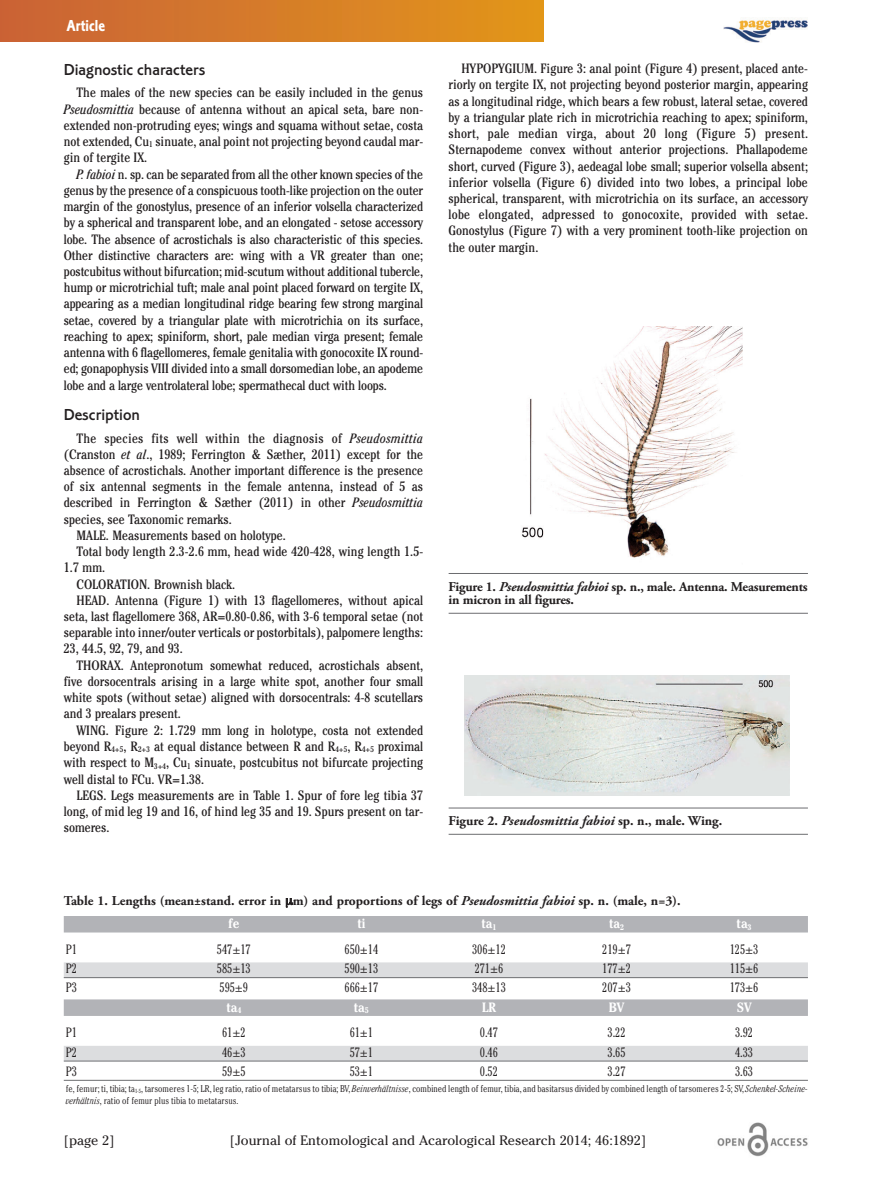
<style>
.page{position:relative;width:893px;height:1191px;background:#fff}
.page>*{position:absolute;margin:0;border:0;box-sizing:border-box;transform-origin:0 0}
.t1{font:16.5px "Corinthian Medium Plain";color:#231f20}
.t2{font:16.5px "Corinthian Bold Condensed Plain";color:#fff}
.t3{font:condensed 13.5px/16.2px "Cheltenham";color:#231f20;text-align:justify}
.t4{font:300 condensed 13.5px "Cheltenham";letter-spacing:-.01em;color:#231f20}
.t5{font:700 13.5px/13.5px "Adobe Garamond Pro";letter-spacing:-.015em;color:#231f20}
.t6{font:700 13.5px "Adobe Garamond";color:#231f20}
.t7{font:13.5px "Cheltenham";color:#231f20}
.t8{font:condensed 13.5px "Cheltenham";letter-spacing:.02em;color:#231f20}
.t9{font:700 condensed 13.5px "Cheltenham";letter-spacing:-.01em;color:#fff}
.t10{font:300 condensed 9.75px/12px "Cheltenham";color:#231f20}
.s1{font-style:italic}
</style>
<div class="page">
<img style="left:717px;top:1123px;width:91px;height:34px">
<img style="left:723px;top:17px;width:84px;height:26px">
<div style="left:0;top:0;width:544px;height:41px;background:linear-gradient(to right,#ca6237,#e2961a)"></div>
<img style="left:522px;top:326px;width:221px;height:232px">
<hr style="left:449px;top:573px;width:359px;height:1px;background:#6c6d70">
<hr style="left:449px;top:613px;width:359px;height:1px;background:#6c6d70">
<img style="left:465px;top:675px;width:325px;height:120px">
<hr style="left:449px;top:807px;width:359px;height:1px;background:#6c6d70">
<hr style="left:449px;top:834px;width:359px;height:1px;background:#6c6d70">
<div style="left:64px;top:916px;width:744px;height:16px;background:#b2b3b7"></div>
<div style="left:64px;top:962px;width:744px;height:15px;background:#dcdddf"></div>
<hr style="left:64px;top:977px;width:744px;height:1px;background:#6c6d70">
<div style="left:64px;top:999px;width:744px;height:17px;background:#b2b3b7"></div>
<div style="left:64px;top:1045px;width:744px;height:15px;background:#dcdddf"></div>
<hr style="left:64px;top:1060px;width:744px;height:1px;background:#6c6d70">
<hr style="left:64px;top:1080px;width:744px;height:1px;background:#6c6d70">
<p class="t2" style="left:66px;top:20px;width:40px">Article</p>
<p class="t1" style="left:64px;top:64px;width:143px">Diagnostic characters</p>
<p class="t3" style="left:64px;top:86px;width:361px;text-indent:13px">The males of the new species can be easily included in the genus <span class="s1">Pseudosmittia</span> because of antenna without an apical seta, bare non&shy;extended non-protruding eyes; wings and squama without setae, costa not extended, Cu<sub>1</sub> sinuate, anal point not projecting beyond caudal mar&shy;gin of tergite IX.</p>
<p class="t3" style="left:64px;top:167px;width:361px;text-indent:13px"><span class="s1">P. fabioi</span> n. sp. can be separated from all the other known species of the genus by the presence of a conspicuous tooth-like projection on the outer margin of the gonostylus, presence of an inferior volsella characterized by a spherical and transparent lobe, and an elongated - setose accessory lobe. The absence of acrostichals is also characteristic of this species.<br>Other distinctive characters are: wing with a VR greater than one; postcubitus without bifurcation; mid-scutum without additional tubercle, hump or microtrichial tuft; male anal point placed forward on tergite IX, appearing as a median longitudinal ridge bearing few strong marginal setae, covered by a triangular plate with microtrichia on its surface, reaching to apex; spiniform, short, pale median virga present; female antenna with 6 flagellomeres, female genitalia with gonocoxite IX round&shy;ed; gonapophysis VIII divided into a small dorsomedian lobe, an apodeme lobe and a large ventrolateral lobe; spermathecal duct with loops.</p>
<p class="t1" style="left:64px;top:409px;width:78px">Description</p>
<p class="t8" style="left:77px;top:433px;width:348px">The species fits well within the diagnosis of <span class="s1">Pseudosmittia</span></p>
<p class="t3" style="left:64px;top:447px;width:361px">(Cranston <span class="s1">et al</span>., 1989; Ferrington &amp; Sæther, 2011) except for the</p>
<p class="t3" style="left:64px;top:463px;width:361px">absence of acrostichals. Another important difference is the presence</p>
<p class="t3" style="left:64px;top:480px;width:361px">of six antennal segments in the female antenna, instead of 5 as</p>
<p class="t3" style="left:64px;top:496px;width:361px">described in Ferrington &amp; Sæther (2011) in other <span class="s1">Pseudosmittia</span></p>
<p class="t3" style="left:64px;top:512px;width:170px">species, see Taxonomic remarks.</p>
<p class="t3" style="left:77px;top:528px;width:211px">MALE. Measurements based on holotype.</p>
<p class="t3" style="left:77px;top:544px;width:348px">Total body length 2.3-2.6 mm, head wide 420-428, wing length 1.5-</p>
<p class="t3" style="left:64px;top:561px;width:43px">1.7 mm.</p>
<p class="t3" style="left:77px;top:577px;width:160px">COLORATION. Brownish black.</p>
<p class="t3" style="left:77px;top:593px;width:348px">HEAD. Antenna (Figure 1) with 13 flagellomeres, without apical</p>
<p class="t3" style="left:64px;top:609px;width:361px">seta, last flagellomere 368, AR=0.80-0.86, with 3-6 temporal setae (not</p>
<p class="t3" style="left:64px;top:625px;width:361px">separable into inner/outer verticals or postorbitals), palpomere lengths:</p>
<p class="t3" style="left:64px;top:642px;width:121px">23, 44.5, 92, 79, and 93.</p>
<p class="t3" style="left:77px;top:658px;width:348px">THORAX. Antepronotum somewhat reduced, acrostichals absent,</p>
<p class="t3" style="left:64px;top:674px;width:361px">five dorsocentrals arising in a large white spot, another four small</p>
<p class="t3" style="left:64px;top:690px;width:361px">white spots (without setae) aligned with dorsocentrals: 4-8 scutellars</p>
<p class="t3" style="left:64px;top:707px;width:119px">and 3 prealars present.</p>
<p class="t3" style="left:77px;top:723px;width:348px">WING. Figure 2: 1.729 mm long in holotype, costa not extended</p>
<p class="t3" style="left:64px;top:739px;width:361px">beyond R<sub>4+5</sub>, R<sub>2+3</sub> at equal distance between R and R<sub>4+5</sub>, R<sub>4+5</sub> proximal</p>
<p class="t3" style="left:64px;top:755px;width:361px">with respect to M<sub>3+4</sub>, Cu<sub>1</sub> sinuate, postcubitus not bifurcate projecting</p>
<p class="t3" style="left:64px;top:772px;width:142px">well distal to FCu. VR=1.38.</p>
<p class="t3" style="left:77px;top:788px;width:348px">LEGS. Legs measurements are in Table 1. Spur of fore leg tibia 37</p>
<p class="t3" style="left:64px;top:804px;width:361px">long, of mid leg 19 and 16, of hind leg 35 and 19. Spurs present on tar-</p>
<p class="t3" style="left:64px;top:821px;width:47px">someres.</p>
<p class="t3" style="left:449px;top:62px;width:361px;text-indent:13px">HYPOPYGIUM. Figure 3: anal point (Figure 4) present, placed ante&shy;riorly on tergite IX, not projecting beyond posterior margin, appearing as a longitudinal ridge, which bears a few robust, lateral setae, covered by a triangular plate rich in microtrichia reaching to apex; spiniform, short, pale median virga, about 20 long (Figure 5) present.<br>Sternapodeme convex without anterior projections. Phallapodeme short, curved (Figure 3), aedeagal lobe small; superior volsella absent; inferior volsella (Figure 6) divided into two lobes, a principal lobe spherical, transparent, with microtrichia on its surface, an accessory lobe elongated, adpressed to gonocoxite, provided with setae.<br>Gonostylus (Figure 7) with a very prominent tooth-like projection on the outer margin.</p>
<p class="t5" style="left:449px;top:581px;width:361px">Figure 1. <span class="s1">Pseudosmittia fabioi</span> sp. n., male. Antenna. Measurements in micron in all figures.</p>
<p class="t5" style="left:449px;top:815px;width:275px">Figure 2. <span class="s1">Pseudosmittia fabioi</span> sp. n., male. Wing.</p>
<p class="t6" style="left:64px;top:895px;width:618px">Table 1. Lengths (mean±stand. error in m) and proportions of legs of <span class="s1">Pseudosmittia fabioi</span> sp. n. (male, n=3).</p>
<p class="t9" style="left:228px;top:918px;width:13px">fe</p>
<p class="t9" style="left:357px;top:918px;width:10px">ti</p>
<p class="t9" style="left:481px;top:918px;width:17px">ta<sub>1</sub></p>
<p class="t9" style="left:609px;top:918px;width:17px">ta<sub>2</sub></p>
<p class="t9" style="left:737px;top:918px;width:17px">ta<sub>3</sub></p>
<p class="t4" style="left:66px;top:944px;width:13px">P1</p>
<p class="t4" style="left:217px;top:944px;width:35px">547±17</p>
<p class="t4" style="left:345px;top:944px;width:35px">650±14</p>
<p class="t4" style="left:472px;top:944px;width:35px">306±12</p>
<p class="t4" style="left:602px;top:944px;width:30px">219±7</p>
<p class="t4" style="left:730px;top:944px;width:30px">125±3</p>
<p class="t4" style="left:66px;top:963px;width:13px">P2</p>
<p class="t4" style="left:217px;top:963px;width:35px">585±13</p>
<p class="t4" style="left:345px;top:963px;width:35px">590±13</p>
<p class="t4" style="left:475px;top:963px;width:30px">271±6</p>
<p class="t4" style="left:602px;top:963px;width:30px">177±2</p>
<p class="t4" style="left:730px;top:963px;width:30px">115±6</p>
<p class="t4" style="left:66px;top:983px;width:13px">P3</p>
<p class="t4" style="left:220px;top:983px;width:30px">595±9</p>
<p class="t4" style="left:345px;top:983px;width:35px">666±17</p>
<p class="t4" style="left:472px;top:983px;width:35px">348±13</p>
<p class="t4" style="left:602px;top:983px;width:30px">207±3</p>
<p class="t4" style="left:730px;top:983px;width:30px">173±6</p>
<p class="t9" style="left:226px;top:1002px;width:17px">ta<sub>4</sub></p>
<p class="t9" style="left:354px;top:1002px;width:17px">ta<sub>5</sub></p>
<p class="t9" style="left:482px;top:1002px;width:16px">LR</p>
<p class="t9" style="left:609px;top:1002px;width:17px">BV</p>
<p class="t9" style="left:737px;top:1002px;width:16px">SV</p>
<p class="t4" style="left:66px;top:1027px;width:13px">P1</p>
<p class="t4" style="left:222px;top:1027px;width:25px">61±2</p>
<p class="t4" style="left:350px;top:1027px;width:25px">61±1</p>
<p class="t4" style="left:480px;top:1027px;width:20px">0.47</p>
<p class="t4" style="left:608px;top:1027px;width:20px">3.22</p>
<p class="t4" style="left:735px;top:1027px;width:20px">3.92</p>
<p class="t4" style="left:66px;top:1047px;width:13px">P2</p>
<p class="t4" style="left:222px;top:1047px;width:25px">46±3</p>
<p class="t4" style="left:350px;top:1047px;width:25px">57±1</p>
<p class="t4" style="left:480px;top:1047px;width:20px">0.46</p>
<p class="t4" style="left:608px;top:1047px;width:20px">3.65</p>
<p class="t4" style="left:735px;top:1047px;width:20px">4.33</p>
<p class="t4" style="left:66px;top:1066px;width:13px">P3</p>
<p class="t4" style="left:222px;top:1066px;width:25px">59±5</p>
<p class="t4" style="left:350px;top:1066px;width:25px">53±1</p>
<p class="t4" style="left:480px;top:1066px;width:20px">0.52</p>
<p class="t4" style="left:608px;top:1066px;width:20px">3.27</p>
<p class="t4" style="left:735px;top:1066px;width:20px">3.63</p>
<p class="t10" style="left:66px;top:1083px;width:743px">fe, femur; ti, tibia; ta<sub>1-5</sub>, tarsomeres 1-5; LR, leg ratio, ratio of metatarsus to tibia; BV, <span class="s1">Beinverhältnisse</span>, combined length of femur, tibia, and basitarsus divided by combined length of tarsomeres 2-5; SV, <span class="s1">Schenkel-Scheine&shy;verhältnis</span>, ratio of femur plus tibia to metatarsus.</p>
<p class="t7" style="left:64px;top:1132px;width:52px">[page 2]</p>
<p class="t7" style="left:230px;top:1132px;width:418px">[Journal of Entomological and Acarological Research 2014; 46:1892]</p>
</div>
